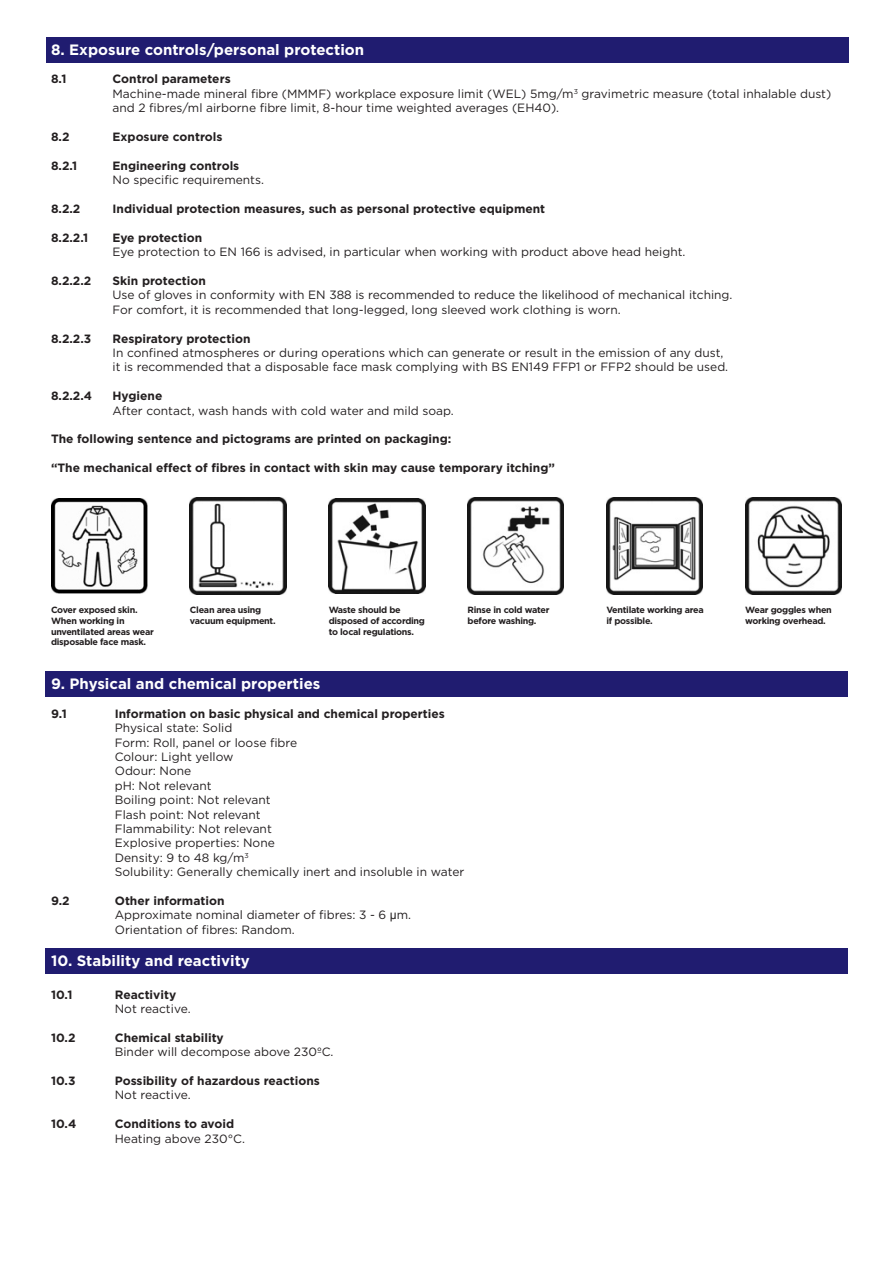
<style>
.page{position:relative;width:893px;height:1263px;background:#fff}
.page>*{position:absolute;margin:0;border:0;box-sizing:border-box;transform-origin:0 0}
.t1{font:700 15px "Gotham";color:#fff}
.t2{font:12px/14.4px "Gotham";color:#231f20}
.t3{font:700 12px "Gotham";color:#231f20}
.t4{font:700 9px/10.8px "Gotham";letter-spacing:-.03em;color:#231f20}
.s1{font-family:"Arial"}
</style>
<div class="page">
<div style="left:47px;top:37px;width:802px;height:26px;background:#201c70"></div>
<div style="left:45px;top:671px;width:803px;height:25px;background:#201c70"></div>
<div style="left:45px;top:948px;width:803px;height:26px;background:#201c70"></div>
<img style="left:51px;top:498px;width:97px;height:96px">
<img style="left:190px;top:498px;width:97px;height:96px">
<img style="left:329px;top:498px;width:96px;height:96px">
<img style="left:468px;top:498px;width:96px;height:96px">
<img style="left:607px;top:498px;width:96px;height:96px">
<img style="left:745px;top:498px;width:97px;height:96px">
<p class="t1" style="left:51px;top:39px;width:315px">8. Exposure controls/personal protection</p>
<p class="t3" style="left:51px;top:71px;width:17px">8.1</p>
<p class="t3" style="left:113px;top:71px;width:120px">Control parameters</p>
<p class="t2" style="left:113px;top:86px;width:720px">Machine-made mineral fibre (MMMF) workplace exposure limit (WEL) 5mg/m<sup>3</sup> gravimetric measure (total inhalable dust) and 2 fibres/ml airborne fibre limit, 8-hour time weighted averages (EH40).</p>
<p class="t3" style="left:51px;top:129px;width:20px">8.2</p>
<p class="t3" style="left:113px;top:129px;width:111px">Exposure controls</p>
<p class="t3" style="left:51px;top:158px;width:28px">8.2.1</p>
<p class="t3" style="left:113px;top:158px;width:128px">Engineering controls</p>
<p class="t2" style="left:113px;top:172px;width:153px">No specific requirements.</p>
<p class="t3" style="left:51px;top:201px;width:31px">8.2.2</p>
<p class="t3" style="left:113px;top:201px;width:434px">Individual protection measures, such as personal protective equipment</p>
<p class="t3" style="left:51px;top:230px;width:39px">8.2.2.1</p>
<p class="t3" style="left:113px;top:230px;width:91px">Eye protection</p>
<p class="t2" style="left:113px;top:244px;width:574px">Eye protection to EN 166 is advised, in particular when working with product above head height.</p>
<p class="t3" style="left:51px;top:273px;width:42px">8.2.2.2</p>
<p class="t3" style="left:113px;top:273px;width:95px">Skin protection</p>
<p class="t2" style="left:113px;top:288px;width:621px">Use of gloves in conformity with EN 388 is recommended to reduce the likelihood of mechanical itching.<br>For comfort, it is recommended that long-legged, long sleeved work clothing is worn.</p>
<p class="t3" style="left:51px;top:330px;width:42px">8.2.2.3</p>
<p class="t3" style="left:113px;top:330px;width:139px">Respiratory protection</p>
<p class="t2" style="left:113px;top:345px;width:617px">In confined atmospheres or during operations which can generate or result in the emission of any dust, it is recommended that a disposable face mask complying with BS EN149 FFP1 or FFP2 should be used.</p>
<p class="t3" style="left:51px;top:388px;width:43px">8.2.2.4</p>
<p class="t3" style="left:113px;top:388px;width:51px">Hygiene</p>
<p class="t2" style="left:113px;top:403px;width:343px">After contact, wash hands with cold water and mild soap.</p>
<p class="t3" style="left:51px;top:431px;width:402px">The following sentence and pictograms are printed on packaging:</p>
<p class="t3" style="left:51px;top:460px;width:505px">“The mechanical effect of fibres in contact with skin may cause temporary itching”</p>
<p class="t4" style="left:51px;top:604px;width:104px">Cover exposed skin.<br>When working in unventilated areas wear disposable face mask.</p>
<p class="t4" style="left:190px;top:604px;width:87px">Clean area using vacuum equipment.</p>
<p class="t4" style="left:329px;top:604px;width:98px">Waste should be disposed of according to local regulations.</p>
<p class="t4" style="left:468px;top:604px;width:83px">Rinse in cold water before washing.</p>
<p class="t4" style="left:606px;top:604px;width:99px">Ventilate working area if possible.</p>
<p class="t4" style="left:745px;top:604px;width:88px">Wear goggles when working overhead.</p>
<p class="t1" style="left:51px;top:674px;width:271px">9. Physical and chemical properties</p>
<p class="t3" style="left:51px;top:706px;width:17px">9.1</p>
<p class="t3" style="left:115px;top:706px;width:332px">Information on basic physical and chemical properties</p>
<p class="t2" style="left:115px;top:720px;width:119px">Physical state: Solid</p>
<p class="t2" style="left:115px;top:735px;width:184px">Form: Roll, panel or loose fibre</p>
<p class="t2" style="left:115px;top:749px;width:120px">Colour: Light yellow</p>
<p class="t2" style="left:115px;top:764px;width:78px">Odour: None</p>
<p class="t2" style="left:115px;top:778px;width:99px">pH: Not relevant</p>
<p class="t2" style="left:115px;top:792px;width:157px">Boiling point: Not relevant</p>
<p class="t2" style="left:115px;top:807px;width:147px">Flash point: Not relevant</p>
<p class="t2" style="left:115px;top:821px;width:159px">Flammability: Not relevant</p>
<p class="t2" style="left:115px;top:836px;width:162px">Explosive properties: None</p>
<p class="t2" style="left:115px;top:850px;width:135px">Density: 9 to 48 kg/m<sup>3</sup></p>
<p class="t2" style="left:115px;top:864px;width:351px">Solubility: Generally chemically inert and insoluble in water</p>
<p class="t3" style="left:51px;top:893px;width:20px">9.2</p>
<p class="t3" style="left:115px;top:893px;width:111px">Other information</p>
<p class="t2" style="left:115px;top:908px;width:298px">Approximate nominal diameter of fibres: 3 - 6 <span class="s1">μ</span>m.<br>Orientation of fibres: Random.</p>
<p class="t1" style="left:51px;top:951px;width:200px">10. Stability and reactivity</p>
<p class="t3" style="left:51px;top:986px;width:23px">10.1</p>
<p class="t3" style="left:115px;top:986px;width:63px">Reactivity</p>
<p class="t2" style="left:115px;top:1001px;width:77px">Not reactive.</p>
<p class="t3" style="left:51px;top:1030px;width:26px">10.2</p>
<p class="t3" style="left:115px;top:1030px;width:111px">Chemical stability</p>
<p class="t2" style="left:115px;top:1044px;width:220px">Binder will decompose above 230ºC.</p>
<p class="t3" style="left:51px;top:1073px;width:26px">10.3</p>
<p class="t3" style="left:115px;top:1073px;width:207px">Possibility of hazardous reactions</p>
<p class="t2" style="left:115px;top:1088px;width:77px">Not reactive.</p>
<p class="t3" style="left:51px;top:1116px;width:27px">10.4</p>
<p class="t3" style="left:115px;top:1116px;width:121px">Conditions to avoid</p>
<p class="t2" style="left:115px;top:1131px;width:132px">Heating above 230°C.</p>
</div>
